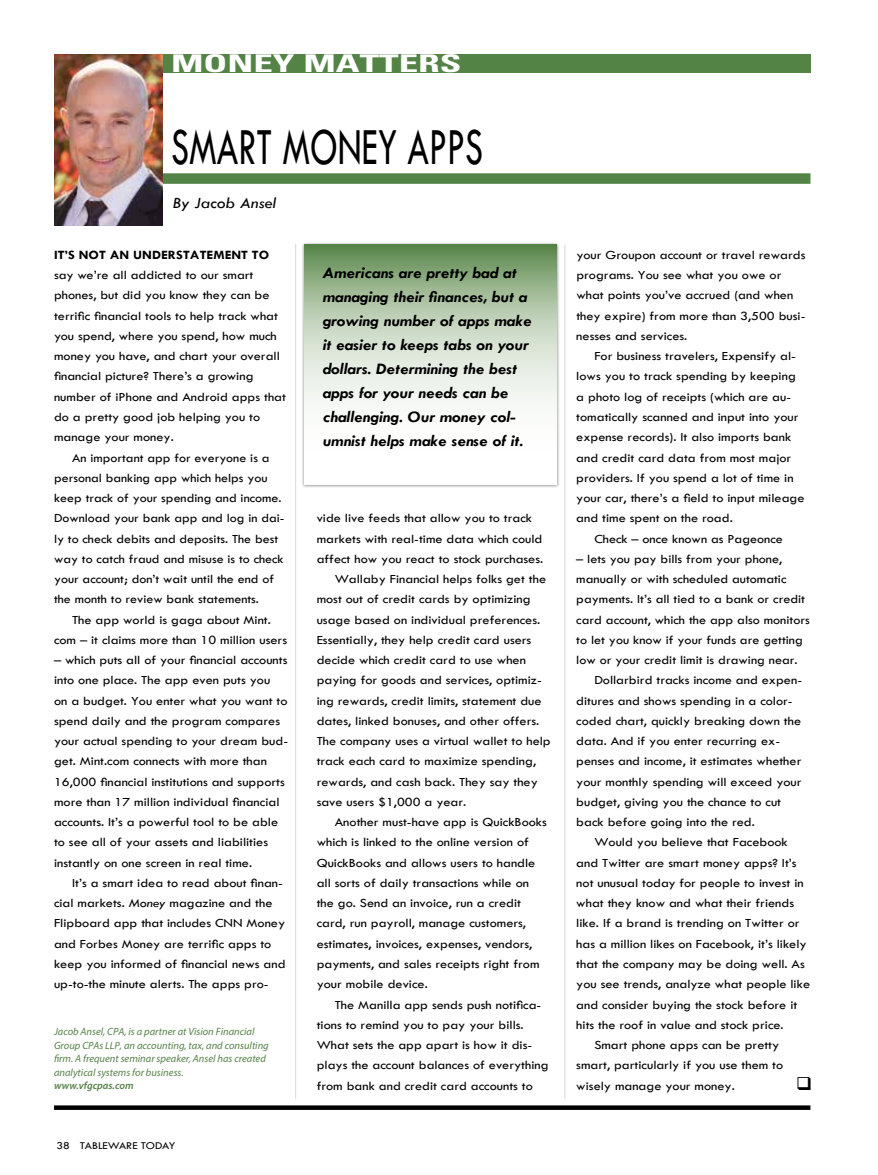
<style>
.page{position:relative;width:878px;height:1175px;background:#fff}
.page>*{position:absolute;margin:0;border:0;box-sizing:border-box;transform-origin:0 0}
.t1{font:54px "Tw Cen";color:#000;scale:.67 1}
.t2{font:700 condensed 24.3px "Univers LT Std";color:#fff;scale:1.6 1}
.t3{font:italic 700 16.2px/24px "Tw Cen";color:#000;scale:1.11 1}
.t4{font:italic 16.2px "Tw Cen";color:#000;scale:1.11 1}
.t5{font:12.9px/20.2px "Tw Cen";color:#000;scale:1.11 1}
.t6{font:12.9px/20.2px "Tw Cen";color:#000;scale:1.09 1}
.t7{font:12.9px "Tw Cen";color:#000;scale:1.1 1}
.t8{font:700 12.9px "Tw Cen";color:#000;scale:1.11 1}
.t9{font:10.8px "Tw Cen";color:#000;scale:1.11 1}
.t10{font:italic 10.5px/13.5px "Myriad Pro";color:#548346}
.t11{font:italic 600 10.5px "Myriad Pro";color:#548346}
.s1{font-style:italic}
</style>
<div class="page">
<div style="left:160px;top:54px;width:650px;height:18px;background:#548346"></div>
<hr style="left:564px;top:244px;width:1px;height:854px;background:#d5d7d8">
<hr style="left:295px;top:244px;width:1px;height:854px;background:#d5d7d8">
<div style="left:301px;top:241px;width:259px;height:247px;background:#000;opacity:.5"></div>
<svg style="left:304px;top:244px;width:252px;height:240px"></svg>
<svg style="left:54px;top:1105px;width:756px;height:4px;background:#1a1a1a"></svg>
<div style="left:56px;top:173px;width:754px;height:11px;background:#548346"></div>
<img style="left:54px;top:54px;width:108px;height:171px">
<h2 class="t2" style="left:171px;top:48px;width:183px">MONEY MATTERS</h2>
<h1 class="t1" style="left:171px;top:114px;width:382px">smart money apps</h1>
<p class="t4" style="left:172px;top:193px;width:95px">By Jacob Ansel</p>
<p class="t8" style="left:54px;top:247px;width:195px">IT’S NOT AN UNDERSTATEMENT TO</p>
<p class="t5" style="left:54px;top:265px;width:210px">say we’re all addicted to our smart phones, but did you know they can be terrific financial tools to help track what you spend, where you spend, how much money you have, and chart your overall financial picture? There’s a growing number of iPhone and Android apps that do a pretty good job helping you to manage your money.</p>
<p class="t6" style="left:54px;top:447px;width:213px;text-indent:18px">An important app for everyone is a personal banking app which helps you keep track of your spending and income.<br>Download your bank app and log in dai&shy;ly to check debits and deposits. The best way to catch fraud and misuse is to check your account; don’t wait until the end of the month to review bank statements.</p>
<p class="t5" style="left:54px;top:609px;width:211px;text-align:center">The app world is gaga about Mint.<br>com – it claims more than 10 million users</p>
<p class="t5" style="left:54px;top:650px;width:212px">– which puts all of your financial accounts into one place. The app even puts you<br>on a budget. You enter what you want to spend daily and the program compares your actual spending to your dream bud&shy;get. Mint.com connects with more than 16,000 financial institutions and supports more than 17 million individual financial accounts. It’s a powerful tool to be able to see all of your assets and liabilities instantly on one screen in real time.</p>
<p class="t5" style="left:54px;top:872px;width:210px;text-indent:18px">It’s a smart idea to read about finan&shy;cial markets. <span class="s1">Money</span> magazine and the Flipboard app that includes CNN Money and Forbes Money are terrific apps to keep you informed of financial news and up-to-the minute alerts. The apps pro-</p>
<p class="t10" style="left:54px;top:1024px;width:216px">Jacob Ansel, CPA, is a partner at Vision Financial Group CPAs LLP, an accounting, tax, and consulting firm. A frequent seminar speaker, Ansel has created analytical systems for business.</p>
<p class="t11" style="left:54px;top:1078px;width:81px">www.vfgcpas.com</p>
<p class="t9" style="left:57px;top:1138px;width:108px">38 TABLEWARE TODAY</p>
<p class="t3" style="left:322px;top:260px;width:190px">Americans are pretty bad at managing their finances, but a growing number of apps make it easier to keeps tabs on your dollars. Determining the best apps for your needs can be challenging. Our money col&shy;umnist helps make sense of it.</p>
<p class="t5" style="left:316px;top:508px;width:196px">vide live feeds that allow you to track</p>
<p class="t5" style="left:316px;top:528px;width:205px">markets with real-time data which could</p>
<p class="t5" style="left:316px;top:548px;width:206px">affect how you react to stock purchases.</p>
<p class="t5" style="left:334px;top:569px;width:192px">Wallaby Financial helps folks get the</p>
<p class="t5" style="left:316px;top:589px;width:194px">most out of credit cards by optimizing</p>
<p class="t5" style="left:316px;top:609px;width:203px">usage based on individual preferences.</p>
<p class="t5" style="left:316px;top:629px;width:195px">Essentially, they help credit card users</p>
<p class="t5" style="left:316px;top:650px;width:190px">decide which credit card to use when</p>
<p class="t5" style="left:316px;top:670px;width:204px">paying for goods and services, optimiz-</p>
<p class="t5" style="left:316px;top:690px;width:204px">ing rewards, credit limits, statement due</p>
<p class="t5" style="left:316px;top:710px;width:202px">dates, linked bonuses, and other offers.</p>
<p class="t5" style="left:316px;top:731px;width:212px">The company uses a virtual wallet to help</p>
<p class="t5" style="left:316px;top:751px;width:199px">track each card to maximize spending,</p>
<p class="t5" style="left:316px;top:771px;width:201px">rewards, and cash back. They say they</p>
<p class="t5" style="left:316px;top:791px;width:136px">save users $1,000 a year.</p>
<p class="t5" style="left:334px;top:812px;width:193px">Another must-have app is QuickBooks</p>
<p class="t5" style="left:316px;top:832px;width:193px">which is linked to the online version of</p>
<p class="t5" style="left:316px;top:852px;width:198px">QuickBooks and allows users to handle</p>
<p class="t5" style="left:316px;top:872px;width:193px">all sorts of daily transactions while on</p>
<p class="t5" style="left:316px;top:893px;width:185px">the go. Send an invoice, run a credit</p>
<p class="t5" style="left:316px;top:913px;width:190px">card, run payroll, manage customers,</p>
<p class="t5" style="left:316px;top:933px;width:196px">estimates, invoices, expenses, vendors,</p>
<p class="t5" style="left:316px;top:953px;width:202px">payments, and sales receipts right from</p>
<p class="t5" style="left:316px;top:974px;width:102px">your mobile device.</p>
<p class="t5" style="left:334px;top:994px;width:188px">The Manilla app sends push notifica-</p>
<p class="t5" style="left:316px;top:1014px;width:188px">tions to remind you to pay your bills.</p>
<p class="t5" style="left:316px;top:1034px;width:196px">What sets the app apart is how it dis-</p>
<p class="t5" style="left:316px;top:1055px;width:210px">plays the account balances of everything</p>
<p class="t5" style="left:316px;top:1075px;width:196px">from bank and credit card accounts to</p>
<p class="t5" style="left:576px;top:245px;width:208px">your Groupon account or travel rewards programs. You see what you owe or what points you’ve accrued (and when they expire) from more than 3,500 busi&shy;nesses and services.</p>
<p class="t5" style="left:594px;top:346px;width:183px">For business travelers, Expensify al-</p>
<p class="t5" style="left:576px;top:366px;width:199px">lows you to track spending by keeping</p>
<p class="t5" style="left:576px;top:386px;width:195px">a photo log of receipts (which are au-</p>
<p class="t5" style="left:576px;top:407px;width:202px">tomatically scanned and input into your</p>
<p class="t5" style="left:576px;top:427px;width:195px">expense records). It also imports bank</p>
<p class="t5" style="left:576px;top:447px;width:195px">and credit card data from most major</p>
<p class="t5" style="left:576px;top:467px;width:197px">providers. If you spend a lot of time in</p>
<p class="t5" style="left:576px;top:488px;width:207px">your car, there’s a field to input mileage</p>
<p class="t5" style="left:576px;top:508px;width:142px">and time spent on the road.</p>
<p class="t7" style="left:594px;top:531px;width:173px">Check – once known as Pageonce</p>
<p class="t7" style="left:576px;top:551px;width:189px">– lets you pay bills from your phone,</p>
<p class="t7" style="left:576px;top:571px;width:192px">manually or with scheduled automatic</p>
<p class="t7" style="left:576px;top:591px;width:209px">payments. It’s all tied to a bank or credit</p>
<p class="t7" style="left:576px;top:612px;width:214px">card account, which the app also monitors</p>
<p class="t7" style="left:576px;top:632px;width:207px">to let you know if your funds are getting</p>
<p class="t7" style="left:576px;top:652px;width:203px">low or your credit limit is drawing near.</p>
<p class="t5" style="left:594px;top:670px;width:189px">Dollarbird tracks income and expen-</p>
<p class="t5" style="left:576px;top:690px;width:196px">ditures and shows spending in a color-</p>
<p class="t5" style="left:576px;top:710px;width:204px">coded chart, quickly breaking down the</p>
<p class="t5" style="left:576px;top:731px;width:185px">data. And if you enter recurring ex-</p>
<p class="t5" style="left:576px;top:751px;width:204px">penses and income, it estimates whether</p>
<p class="t5" style="left:576px;top:771px;width:204px">your monthly spending will exceed your</p>
<p class="t5" style="left:576px;top:791px;width:186px">budget, giving you the chance to cut</p>
<p class="t5" style="left:576px;top:812px;width:162px">back before going into the red.</p>
<p class="t5" style="left:594px;top:832px;width:176px">Would you believe that Facebook</p>
<p class="t5" style="left:576px;top:852px;width:200px">and Twitter are smart money apps? It’s</p>
<p class="t5" style="left:576px;top:872px;width:206px">not unusual today for people to invest in</p>
<p class="t5" style="left:576px;top:893px;width:198px">what they know and what their friends</p>
<p class="t5" style="left:576px;top:913px;width:203px">like. If a brand is trending on Twitter or</p>
<p class="t5" style="left:576px;top:933px;width:209px">has a million likes on Facebook, it’s likely</p>
<p class="t5" style="left:576px;top:953px;width:207px">that the company may be doing well. As</p>
<p class="t5" style="left:576px;top:974px;width:212px">you see trends, analyze what people like</p>
<p class="t5" style="left:576px;top:994px;width:200px">and consider buying the stock before it</p>
<p class="t5" style="left:576px;top:1014px;width:188px">hits the roof in value and stock price.</p>
<p class="t5" style="left:594px;top:1034px;width:168px">Smart phone apps can be pretty</p>
<p class="t5" style="left:576px;top:1055px;width:188px">smart, particularly if you use them to</p>
<p class="t5" style="left:576px;top:1075px;width:144px">wisely manage your money.</p>
</div>
